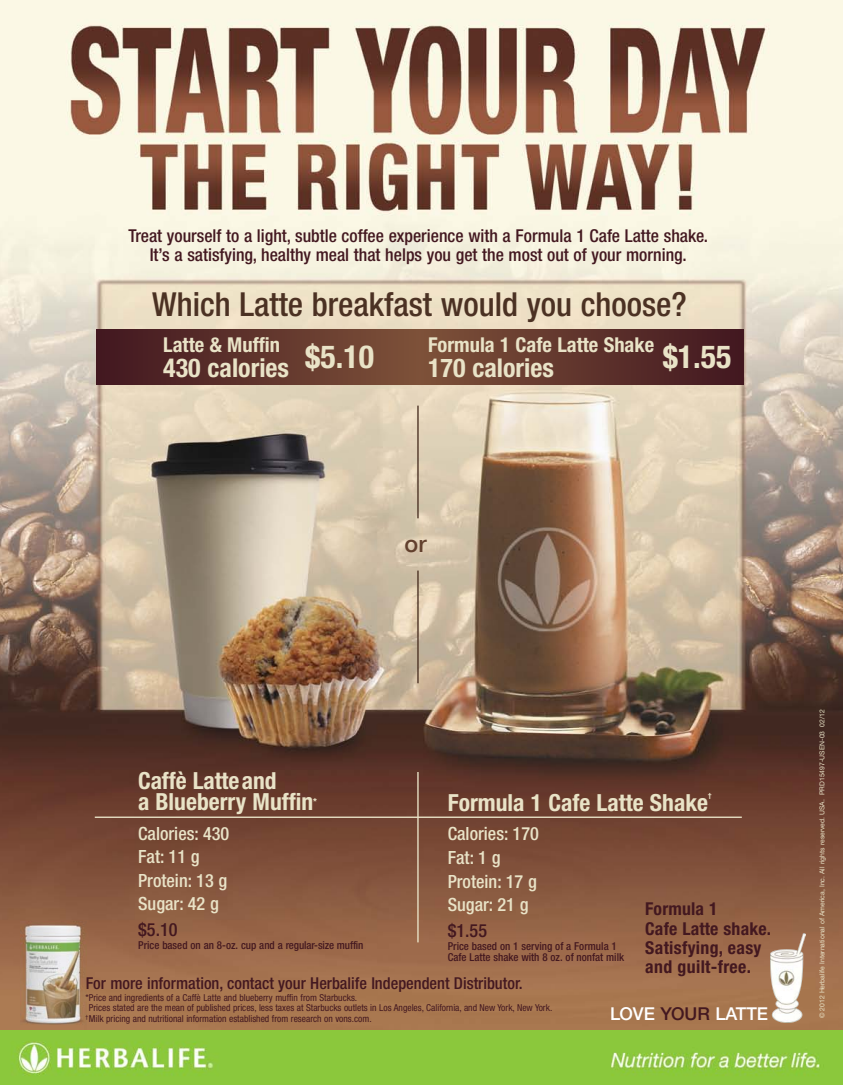
<style>
.page{position:relative;width:843px;height:1085px;background:#fff}
.page>*{position:absolute;margin:0;border:0;box-sizing:border-box;transform-origin:0 0}
.t1{font:500 condensed 33.15px "Helvetica Neue";color:#4b3123}
.t2{font:700 condensed 31.8px "Helvetica Neue";color:#e9e3c7}
.t3{font:700 condensed 25.95px "Helvetica Neue";color:#e9e3c7}
.t4{font:700 condensed 23.55px/21.5px "Helvetica Neue";color:#e9e3c7}
.t5{font:500 23.25px "Helvetica Neue";color:#62402d}
.t6{font:700 condensed 20.4px "Helvetica Neue";color:#e9e3c7}
.t7{font:500 condensed 18.15px/23.5px "Helvetica Neue";color:#e9e3c7}
.t8{font:500 condensed 18.15px "Helvetica Neue";color:#431820}
.t9{font:500 condensed 17.7px/19px "Helvetica Neue";color:#431820;text-align:center}
.t10{font:700 condensed 17.7px/19px "Helvetica Neue";letter-spacing:.02em;color:#431820}
.t11{font:500 17.7px "Helvetica Neue LTW1 G";color:#fff}
.t12{font:500 condensed 16.35px "Helvetica Neue";color:#431820}
.t13{font:500 condensed 10.95px/10.9px "Helvetica Neue";color:#431820}
.t14{font:700 condensed 9.9px "Helvetica Neue";color:#e9e3c7}
.t15{font:condensed 9.6px "Helvetica Neue";color:#431820}
.t16{font:700 condensed 7.05px "Helvetica Neue";color:#e9e3c7}
.t17{font:6.9px "Helvetica Neue LTW1 G";color:#e9e3c7}
.s1{color:#431820}
</style>
<div class="page">
<img style="left:0;top:0;width:842px;height:1029px">
<img style="left:21px;top:921px;width:66px;height:108px">
<img style="left:97px;top:330px;width:645px;height:54px">
<hr style="left:417px;top:405px;width:1px;height:113px;background:#4b3123">
<hr style="left:417px;top:570px;width:1px;height:113px;background:#4b3123">
<hr style="left:95px;top:816px;width:646px;height:1px;background:#e9e3c7">
<hr style="left:417px;top:771px;width:1px;height:171px;background:#e9e3c7">
<img style="left:770px;top:932px;width:35px;height:90px">
<img style="left:0;top:1029px;width:842px;height:55px">
<h3 class="t9" style="left:128px;top:226px;width:580px">Treat yourself to a light, subtle coffee experience with a Formula 1 Cafe Latte shake.<br>It’s a satisfying, healthy meal that helps you get the most out of your morning.</h3>
<h1 class="t1" style="left:152px;top:284px;width:535px">Which Latte breakfast would you choose?</h1>
<h3 class="t6" style="left:163px;top:332px;width:118px">Latte &amp; Muffin</h3>
<h3 class="t3" style="left:163px;top:351px;width:127px">430 calories</h3>
<h3 class="t6" style="left:428px;top:332px;width:227px">Formula 1 Cafe Latte Shake</h3>
<h3 class="t3" style="left:428px;top:351px;width:127px">170 calories</h3>
<h2 class="t2" style="left:305px;top:337px;width:70px">$5.10</h2>
<h2 class="t2" style="left:662px;top:337px;width:70px">$1.55</h2>
<h3 class="t5" style="left:404px;top:529px;width:24px">or</h3>
<h3 class="t4" style="left:138px;top:769px;width:176px">Caffè Latteand<br>a Blueberry Muffin</h3>
<h3 class="t4" style="left:447px;top:791px;width:262px">Formula 1 Cafe Latte Shake</h3>
<p class="t16" style="left:707px;top:791px;width:5px">†</p>
<h3 class="t7" style="left:447px;top:821px;width:92px">Calories: 170<br>Fat: 1 g<br>Protein: 17 g<br>Sugar: 21 g</h3>
<h3 class="t8" style="left:447px;top:919px;width:41px">$1.55</h3>
<p class="t13" style="left:447px;top:940px;width:178px">Price based on 1 serving of a Formula 1<br>Cafe Latte shake with 8 oz. of nonfat milk</p>
<p class="t14" style="left:313px;top:795px;width:5px">*</p>
<h3 class="t7" style="left:138px;top:820px;width:92px">Calories: 430<br>Fat: 11 g<br>Protein: 13 g<br>Sugar: 42 g</h3>
<h3 class="t8" style="left:138px;top:918px;width:41px">$5.10</h3>
<p class="t13" style="left:138px;top:939px;width:227px">Price based on an 8-oz. cup and a regular-size muffin</p>
<h3 class="t10" style="left:644px;top:899px;width:127px">Formula 1<br>Cafe Latte shake.<br>Satisfying, easy and guilt-free.</h3>
<h3 class="t12" style="left:86px;top:973px;width:438px">For more information, contact your Herbalife Independent Distributor.</h3>
<p class="t15" style="left:85px;top:991px;width:273px">*Price and ingredients of a Caffè Latte and blueberry muffin from Starbucks.</p>
<p class="t15" style="left:89px;top:1002px;width:465px">Prices stated are the mean of published prices, less taxes at Starbucks outlets in Los Angeles, California, and New York, New York.</p>
<p class="t15" style="left:85px;top:1012px;width:287px"><sup>†</sup>Milk pricing and nutritional information established from research on vons.com.</p>
<h3 class="t11" style="left:609px;top:1006px;width:159px">LOVE <span class="s1">YOUR</span> LATTE</h3>
<p class="t17" style="left:819px;top:1017px;width:310px;rotate:-90deg">© 2012 Herbalife International of America, Inc. All rights reserved. USA. PRD15497-USEN-03 02/12</p>
</div>
